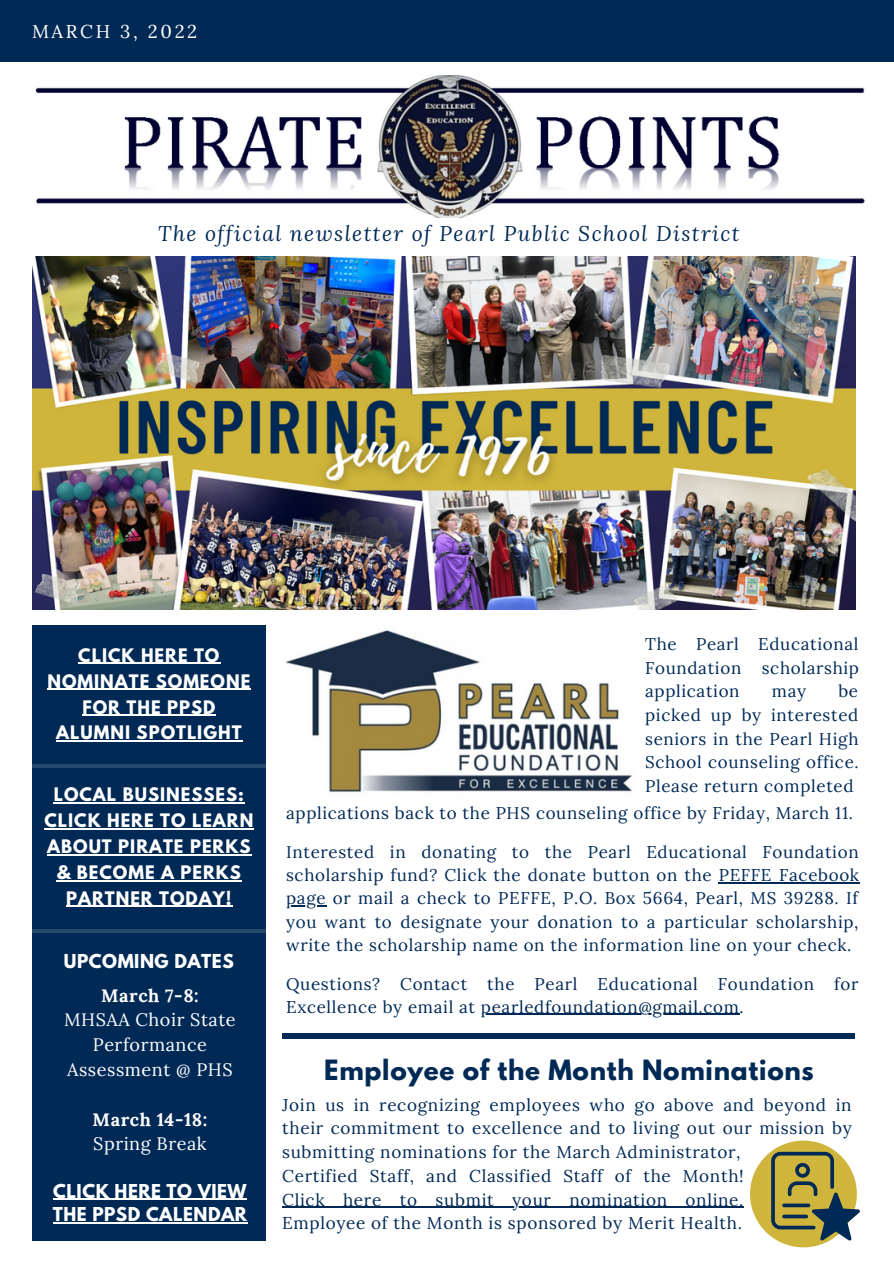
<style>
.page{position:relative;width:894px;height:1264px;background:#fff}
.page>*{position:absolute;margin:0;border:0;box-sizing:border-box;transform-origin:0 0}
.t1{font:700 24.75px "League Spartan";letter-spacing:.03em;color:#002955}
.t2{font:italic 21.15px "Lora";letter-spacing:.07em;color:#002955}
.t3{font:18.6px "Lora";letter-spacing:.14em;color:#fff}
.t4{font:18px/24.8px "Lora";letter-spacing:.03em;color:#fff;text-align:center}
.t5{font:700 18px "Lora";letter-spacing:.03em;color:#fff}
.t6{font:17.1px/23.7px "Lora";letter-spacing:.04em;color:#002955;text-align:justify}
.t7{font:16.95px/23.7px "Lora";letter-spacing:.04em;color:#002955;text-align:justify}
.t8{font:700 16.95px/23.7px "League Spartan";letter-spacing:.03em;color:#fff}
.t9{font:700 16.5px/26px "League Spartan";letter-spacing:.06em;color:#fff;text-align:center}
</style>
<div class="page">
<div style="left:32px;top:625px;width:233px;height:615px;background:#002955"></div>
<svg style="left:32px;top:764px;width:234px;height:4px"></svg>
<img style="left:35px;top:76px;width:830px;height:142px">
<div style="left:0;top:0;width:893px;height:62px;background:#002955"></div>
<img style="left:32px;top:256px;width:823px;height:353px">
<svg style="left:32px;top:928px;width:234px;height:4px"></svg>
<div style="left:282px;top:1033px;width:572px;height:6px;background:#002955"></div>
<img style="left:285px;top:630px;width:347px;height:162px">
<hr style="left:718px;top:882px;width:141px;height:1px;background:#002955">
<hr style="left:286px;top:905px;width:40px;height:1px;background:#002955">
<hr style="left:481px;top:1013px;width:258px;height:1px;background:#002955">
<hr style="left:53px;top:1198px;width:194px;height:1px;background:#fff">
<hr style="left:63px;top:1222px;width:184px;height:1px;background:#fff">
<hr style="left:78px;top:663px;width:142px;height:1px;background:#fff">
<hr style="left:47px;top:688px;width:204px;height:2px;background:#fff">
<hr style="left:82px;top:714px;width:134px;height:1px;background:#fff">
<hr style="left:56px;top:740px;width:186px;height:1px;background:#fff">
<hr style="left:282px;top:1206px;width:457px;height:1px;background:#002955">
<svg style="left:739px;top:1140px;width:120px;height:107px"></svg>
<hr style="left:54px;top:802px;width:191px;height:1px;background:#fff">
<hr style="left:44px;top:828px;width:210px;height:1px;background:#fff">
<hr style="left:47px;top:854px;width:204px;height:1px;background:#fff">
<hr style="left:57px;top:880px;width:185px;height:1px;background:#fff">
<hr style="left:66px;top:905px;width:166px;height:2px;background:#fff">
<p class="t3" style="left:32px;top:19px;width:167px">MARCH 3, 2022</p>
<p class="t2" style="left:158px;top:220px;width:582px">The official newsletter of Pearl Public School District</p>
<p class="t9" style="left:47px;top:644px;width:204px">CLICK HERE TO<br>NOMINATE SOMEONE<br>FOR THE PPSD</p>
<p class="t9" style="left:56px;top:722px;width:187px">ALUMNI SPOTLIGHT</p>
<p class="t9" style="left:54px;top:783px;width:192px">LOCAL BUSINESSES:</p>
<p class="t9" style="left:44px;top:809px;width:210px">CLICK HERE TO LEARN<br>ABOUT PIRATE PERKS &amp; BECOME A PERKS<br>PARTNER TODAY!</p>
<p class="t8" style="left:64px;top:951px;width:171px">UPCOMING DATES</p>
<p class="t5" style="left:101px;top:983px;width:99px">March 7-8:</p>
<p class="t4" style="left:64px;top:1007px;width:173px">MHSAA Choir State<br>Performance<br>Assessment @ PHS</p>
<p class="t5" style="left:93px;top:1107px;width:116px">March 14-18:</p>
<p class="t4" style="left:93px;top:1131px;width:115px">Spring Break</p>
<p class="t8" style="left:53px;top:1181px;width:196px">CLICK HERE TO VIEW<br>THE PPSD CALENDAR</p>
<p class="t7" style="left:645px;top:632px;width:215px">The Pearl Educational Foundation scholarship application</p>
<p class="t7" style="left:645px;top:679px;width:215px;text-indent:193px">be picked up by interested seniors in the Pearl High School counseling office.<br>Please return completed</p>
<p class="t7" style="left:771px;top:679px;width:36px">may</p>
<p class="t7" style="left:286px;top:801px;width:568px">applications back to the PHS counseling office by Friday, March 11.</p>
<p class="t7" style="left:286px;top:840px;width:574px;line-height:23px">Interested in donating to the Pearl Educational Foundation scholarship fund? Click the donate button on the PEFFE Facebook page or mail a check to PEFFE, P.O. Box 5664, Pearl, MS 39288. If you want to designate your donation to a particular scholarship, write the scholarship name on the information line on your check.</p>
<p class="t7" style="left:286px;top:971px;width:573px;line-height:23px">Questions? Contact the Pearl Educational Foundation for<br>Excellence by email at pearledfoundation@gmail.com.</p>
<p class="t1" style="left:324px;top:1057px;width:491px">Employee of the Month Nominations</p>
<p class="t6" style="left:282px;top:1092px;width:571px">Join us in recognizing employees who go above and beyond in their commitment to excellence and to living out our mission by submitting nominations for the March Administrator,</p>
<p class="t6" style="left:282px;top:1163px;width:463px">Certified Staff, and Classified Staff of the Month!<br>Click here to submit your nomination online.<br>Employee of the Month is sponsored by Merit Health.</p>
</div>
